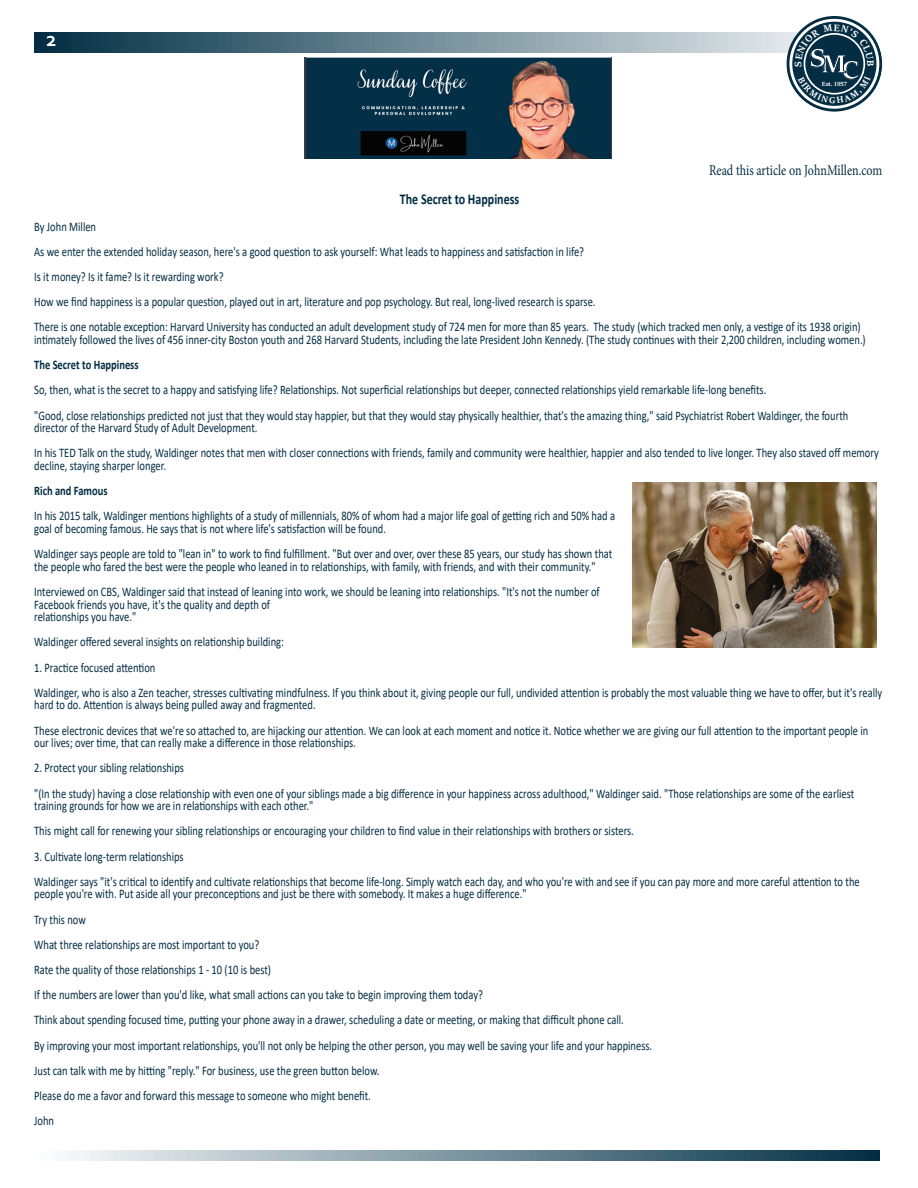
<style>
.page{position:relative;width:918px;height:1188px;background:#fff}
.page>*{position:absolute;margin:0;border:0;box-sizing:border-box;transform-origin:0 0}
.t1{font:700 27.9px "Sitka Text";color:#fff}
.t2{font:700 21px "Corbel";color:#fff}
.t3{font:15px "Minion Pro";color:#032c42;scale:.8 1}
.t4{font:700 15px "Calibri";color:#032c42;scale:.8 1}
.t5{font:13.2px/25.2px "Calibri";color:#032c42;scale:.8 1}
.t6{font:700 13.2px "Calibri";color:#032c42;scale:.8 1}
.t7{font:700 6.75px "Sitka Display";color:#fff}
</style>
<div class="page">
<svg style="left:34px;top:32px;width:753px;height:20px;background:#6f8995"></svg>
<svg style="left:67px;top:1151px;width:813px;height:10px;background:#79919c"></svg>
<img style="left:305px;top:57px;width:306px;height:102px">
<img style="left:633px;top:483px;width:244px;height:164px">
<svg style="left:787px;top:16px;width:95px;height:96px"></svg>
<h2 class="t2" style="left:46px;top:26px;width:12px">2</h2>
<h1 class="t1" style="left:809px;top:36px;width:18px">S</h1>
<p class="t7" style="left:822px;top:79px;width:12px">Est.</p>
<h1 class="t1" style="left:820px;top:45px;width:40px">MC</h1>
<p class="t3" style="left:709px;top:160px;width:218px">Read this article on JohnMillen.com</p>
<p class="t4" style="left:400px;top:188px;width:151px">The Secret to Happiness</p>
<p class="t5" style="left:34px;top:213px;width:1035px">By John Millen<br>As we enter the extended holiday season, here's a good question to ask yourself: What leads to happiness and satisfaction in life?<br>Is it money? Is it fame? Is it rewarding work?<br>How we find happiness is a popular question, played out in art, literature and pop psychology. But real, long-lived research is sparse.<br>There is one notable exception: Harvard University has conducted an adult development study of 724 men for more than 85 years. The study (which tracked men only, a vestige of its 1938 origin)</p>
<p class="t5" style="left:34px;top:327px;width:1041px">intimately followed the lives of 456 inner-city Boston youth and 268 Harvard Students, including the late President John Kennedy. (The study continues with their 2,200 children, including women.)</p>
<p class="t6" style="left:34px;top:355px;width:132px">The Secret to Happiness</p>
<p class="t5" style="left:34px;top:377px;width:1019px">So, then, what is the secret to a happy and satisfying life? Relationships. Not superficial relationships but deeper, connected relationships yield remarkable life-long benefits.<br>"Good, close relationships predicted not just that they would stay happier, but that they would stay physically healthier, that's the amazing thing," said Psychiatrist Robert Waldinger, the fourth</p>
<p class="t5" style="left:34px;top:415px;width:1057px">director of the Harvard Study of Adult Development.<br>In his TED Talk on the study, Waldinger notes that men with closer connections with friends, family and community were healthier, happier and also tended to live longer. They also staved off memory</p>
<p class="t5" style="left:34px;top:453px;width:166px">decline, staying sharper longer.</p>
<p class="t6" style="left:34px;top:481px;width:93px">Rich and Famous</p>
<p class="t5" style="left:34px;top:509px;width:728px;line-height:12.6px">In his 2015 talk, Waldinger mentions highlights of a study of millennials, 80% of whom had a major life goal of getting rich and 50% had a goal of becoming famous. He says that is not where life's satisfaction will be found.</p>
<p class="t5" style="left:34px;top:547px;width:724px;line-height:12.6px">Waldinger says people are told to "lean in" to work to find fulfillment. "But over and over, over these 85 years, our study has shown that the people who fared the best were the people who leaned in to relationships, with family, with friends, and with their community."</p>
<p class="t5" style="left:34px;top:585px;width:709px;line-height:12.6px">Interviewed on CBS, Waldinger said that instead of leaning into work, we should be leaning into relationships. "It's not the number of<br>Facebook friends you have, it's the quality and depth of<br>relationships you have."</p>
<p class="t5" style="left:34px;top:629px;width:314px">Waldinger offered several insights on relationship building:</p>
<p class="t5" style="left:34px;top:654px;width:1062px">1. Practice focused attention<br>Waldinger, who is also a Zen teacher, stresses cultivating mindfulness. If you think about it, giving people our full, undivided attention is probably the most valuable thing we have to offer, but it's really</p>
<p class="t5" style="left:34px;top:692px;width:1044px">hard to do. Attention is always being pulled away and fragmented.<br>These electronic devices that we're so attached to, are hijacking our attention. We can look at each moment and notice it. Notice whether we are giving our full attention to the important people in</p>
<p class="t5" style="left:34px;top:730px;width:404px">our lives; over time, that can really make a difference in those relationships.</p>
<p class="t5" style="left:34px;top:755px;width:1027px">2. Protect your sibling relationships<br>"(In the study) having a close relationship with even one of your siblings made a big difference in your happiness across adulthood," Waldinger said. "Those relationships are some of the earliest</p>
<p class="t5" style="left:34px;top:793px;width:751px">training grounds for how we are in relationships with each other."<br>This might call for renewing your sibling relationships or encouraging your children to find value in their relationships with brothers or sisters.</p>
<p class="t5" style="left:34px;top:843px;width:1033px">3. Cultivate long-term relationships<br>Waldinger says "it's critical to identify and cultivate relationships that become life-long. Simply watch each day, and who you're with and see if you can pay more and more careful attention to the</p>
<p class="t5" style="left:34px;top:881px;width:774px">people you're with. Put aside all your preconceptions and just be there with somebody. It makes a huge difference."<br>Try this now<br>What three relationships are most important to you?<br>Rate the quality of those relationships 1 - 10 (10 is best)<br>If the numbers are lower than you'd like, what small actions can you take to begin improving them today?<br>Think about spending focused time, putting your phone away in a drawer, scheduling a date or meeting, or making that difficult phone call.<br>By improving your most important relationships, you'll not only be helping the other person, you may well be saving your life and your happiness.<br>Just can talk with me by hitting "reply." For business, use the green button below.<br>Please do me a favor and forward this message to someone who might benefit.<br>John</p>
</div>
